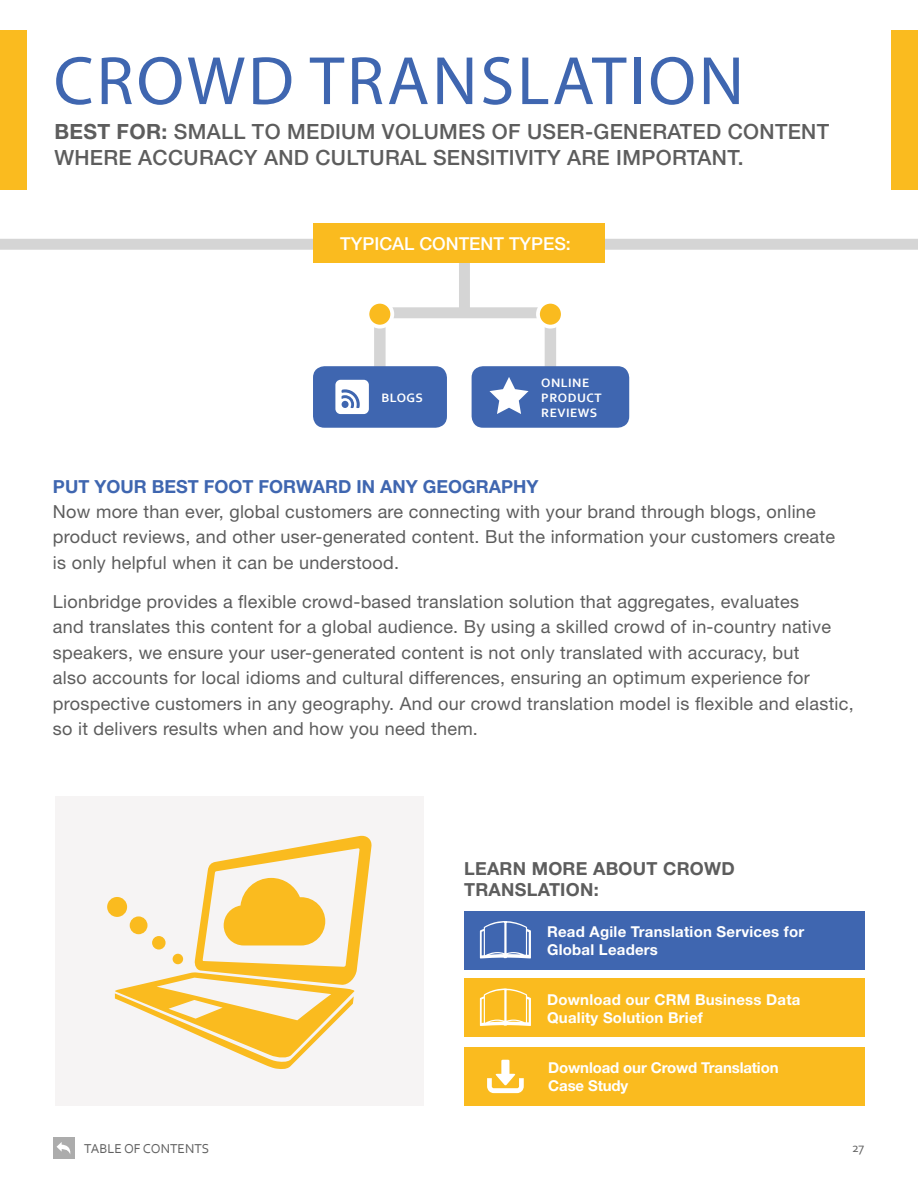
<style>
.page{position:relative;width:918px;height:1188px;background:#fff}
.page>*{position:absolute;margin:0;border:0;box-sizing:border-box;transform-origin:0 0}
.t1{font:69px "Myriad Pro";letter-spacing:.04em;color:#3f66b0}
.t2{font:500 21px/25.5px "Helvetica Neue LT Std";letter-spacing:.015em;color:#5d5d5d}
.t3{font:18px/25.5px "Helvetica Neue LT Std";letter-spacing:.015em;color:#5d5d5d}
.t4{font:700 18px "Helvetica Neue LT Std";color:#3f66b0}
.t5{font:700 18px/21px "Helvetica Neue LT Std";letter-spacing:.015em;color:#5d5d5d}
.t6{font:500 17.85px "Helvetica Neue LT Std";color:#fff}
.t7{font:700 15px/18px "Helvetica Neue LT Std";letter-spacing:.015em;color:#fff}
.t8{font:700 15px/18px "Helvetica Neue LT Std";letter-spacing:-.01em;color:#fff}
.t9{font:13.5px "Corbel";color:#616161}
.t10{font:700 12.75px/15.3px "Corbel";letter-spacing:.04em;color:#fff}
.s1{font-weight:700}
</style>
<div class="page">
<div style="left:464px;top:978px;width:400px;height:58px;background:#fabb1f"></div>
<div style="left:55px;top:796px;width:369px;height:310px;background:#f6f4f4"></div>
<div style="left:464px;top:1047px;width:400px;height:59px;background:#fabb1f"></div>
<svg style="left:487px;top:1060px;width:37px;height:33px"></svg>
<div style="left:464px;top:911px;width:400px;height:59px;background:#3f66b0"></div>
<svg style="left:480px;top:921px;width:51px;height:37px"></svg>
<svg style="left:480px;top:988px;width:51px;height:38px"></svg>
<svg style="left:114px;top:835px;width:258px;height:234px"></svg>
<svg style="left:107px;top:897px;width:76px;height:67px"></svg>
<div style="left:459px;top:253px;width:11px;height:62px;background:#d5d5d5"></div>
<div style="left:378px;top:307px;width:175px;height:11px;background:#d5d5d5"></div>
<div style="left:0;top:239px;width:918px;height:11px;background:#d5d5d5"></div>
<div style="left:313px;top:223px;width:292px;height:40px;background:#fabb1f"></div>
<div style="left:374px;top:314px;width:12px;height:66px;background:#d5d5d5"></div>
<div style="left:545px;top:314px;width:11px;height:66px;background:#d5d5d5"></div>
<div style="left:367px;top:302px;width:25px;height:25px;background:#fabb1f;border-radius:50%"></div>
<div style="left:365px;top:300px;width:29px;height:29px;border:4px solid #fff;border-radius:50%"></div>
<div style="left:538px;top:302px;width:25px;height:25px;background:#fabb1f;border-radius:50%"></div>
<div style="left:536px;top:300px;width:29px;height:29px;border:4px solid #fff;border-radius:50%"></div>
<div style="left:472px;top:366px;width:157px;height:62px;background:#3f66b0;border-radius:11px"></div>
<div style="left:313px;top:366px;width:134px;height:62px;background:#3f66b0;border-radius:11px"></div>
<svg style="left:335px;top:380px;width:34px;height:34px"></svg>
<svg style="left:490px;top:377px;width:39px;height:37px"></svg>
<div style="left:0;top:30px;width:27px;height:160px;background:#fabb1f"></div>
<div style="left:891px;top:30px;width:27px;height:160px;background:#fabb1f"></div>
<div style="left:54px;top:1138px;width:21px;height:21px;background:#acacac"></div>
<svg style="left:57px;top:1142px;width:14px;height:12px"></svg>
<h1 class="t1" style="left:54px;top:38px;width:692px">CROWD TRANSLATION</h1>
<p class="t2" style="left:54px;top:119px;width:776px"><span class="s1">BEST FOR:</span> SMALL TO MEDIUM VOLUMES OF USER-GENERATED CONTENT<br>WHERE ACCURACY AND CULTURAL SENSITIVITY ARE IMPORTANT.</p>
<p class="t6" style="left:340px;top:233px;width:232px">TYPICAL CONTENT TYPES:</p>
<p class="t10" style="left:381px;top:389px;width:43px">BLOGS</p>
<p class="t10" style="left:541px;top:374px;width:62px">ONLINE<br>PRODUCT<br>REVIEWS</p>
<p class="t4" style="left:53px;top:475px;width:487px">PUT YOUR BEST FOOT FORWARD IN ANY GEOGRAPHY</p>
<p class="t3" style="left:53px;top:498px;width:784px">Now more than ever, global customers are connecting with your brand through blogs, online product reviews, and other user-generated content. But the information your customers create is only helpful when it can be understood.</p>
<p class="t3" style="left:53px;top:588px;width:802px">Lionbridge provides a flexible crowd-based translation solution that aggregates, evaluates<br>and translates this content for a global audience. By using a skilled crowd of in-country native speakers, we ensure your user-generated content is not only translated with accuracy, but<br>also accounts for local idioms and cultural differences, ensuring an optimum experience for prospective customers in any geography. And our crowd translation model is flexible and elastic, so it delivers results when and how you need them.</p>
<p class="t5" style="left:464px;top:857px;width:272px">LEARN MORE ABOUT CROWD<br>TRANSLATION:</p>
<p class="t7" style="left:547px;top:923px;width:259px">Read Agile Translation Services for<br>Global Leaders</p>
<p class="t7" style="left:547px;top:991px;width:255px">Download our CRM Business Data<br>Quality Solution Brief</p>
<p class="t9" style="left:84px;top:1140px;width:127px">TABLE OF CONTENTS</p>
<p class="t8" style="left:548px;top:1058px;width:232px">Download our Crowd Translation<br>Case Study</p>
<p class="t9" style="left:852px;top:1139px;width:14px">27</p>
</div>
